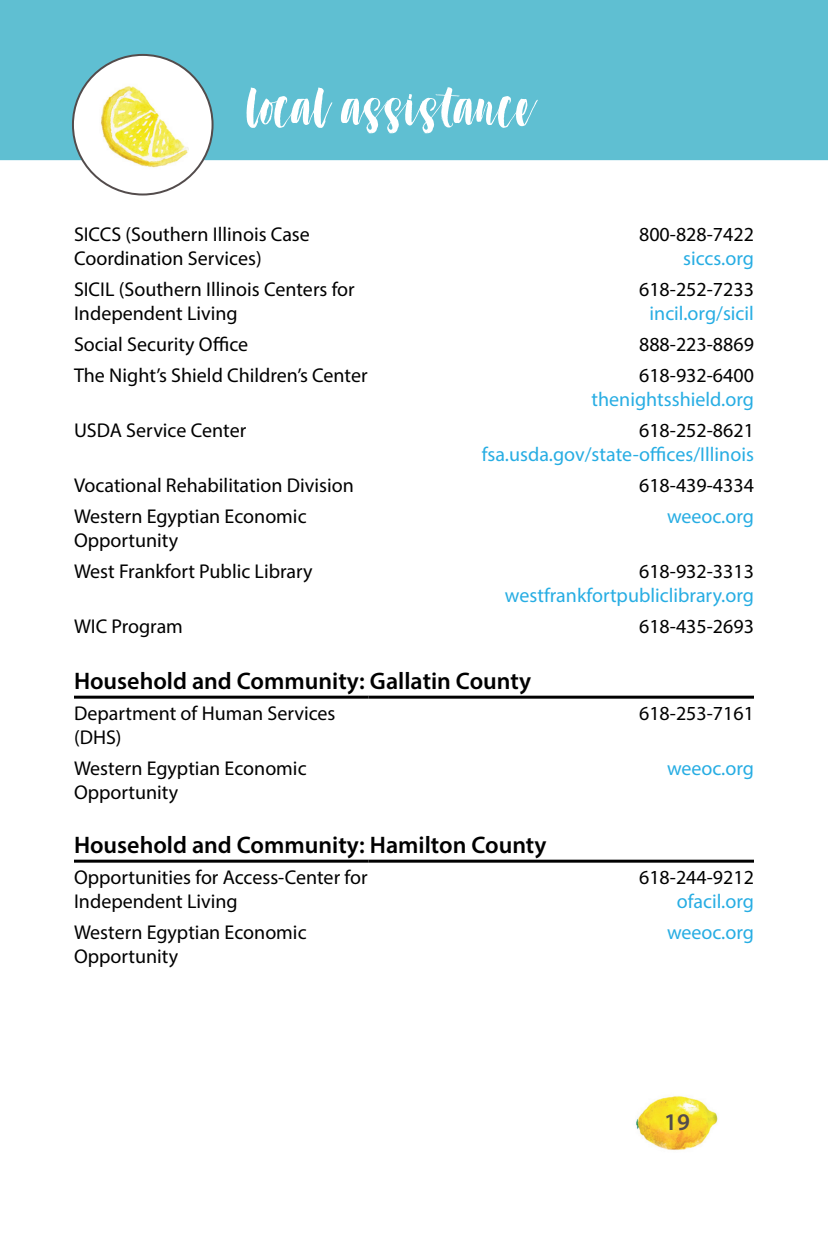
<style>
.page{position:relative;width:828px;height:1260px;background:#fff}
.page>*{position:absolute;margin:0;border:0;box-sizing:border-box;transform-origin:0 0}
.t1{font:60px "Dont Click Me DEMO";color:#fff}
.t2{font:600 24px "Myriad Pro";color:#000}
.t3{font:600 24px "Myriad Pro";color:#534c4c}
.t4{font:20px/24px "Myriad Pro";color:#000}
.t5{font:20px "Myriad Pro";color:#27ade3}
.s1{color:#27ade3}
</style>
<div class="page">
<img style="left:636px;top:1096px;width:82px;height:54px">
<hr style="left:74px;top:696px;width:295px;height:3px;background:#000">
<hr style="left:369px;top:696px;width:385px;height:3px;background:#000">
<hr style="left:74px;top:860px;width:295px;height:3px;background:#000">
<hr style="left:369px;top:860px;width:385px;height:3px;background:#000">
<div style="left:1px;top:1px;width:826px;height:158px;background:#5fbfd2"></div>
<div style="left:0;top:0;width:828px;height:160px;border:2px solid #5fbfd2"></div>
<div style="left:73px;top:55px;width:140px;height:140px;background:#fff;border-radius:50%"></div>
<img style="left:101px;top:86px;width:88px;height:82px">
<svg style="left:0;top:0;width:1px;height:160px"></svg>
<p class="t1" style="left:246px;top:84px;width:288px">local assistance</p>
<p class="t4" style="left:74px;top:222px;width:237px">SICCS (Southern Illinois Case<br>Coordination Services)</p>
<p class="t4" style="left:639px;top:222px;width:116px">800-828-7422</p>
<p class="t5" style="left:683px;top:246px;width:72px">siccs.org</p>
<p class="t4" style="left:74px;top:277px;width:282px">SICIL (Southern Illinois Centers for<br>Independent Living</p>
<p class="t4" style="left:639px;top:277px;width:116px">618-252-7233</p>
<p class="t5" style="left:650px;top:301px;width:106px">incil.org/sicil</p>
<p class="t4" style="left:74px;top:332px;width:176px">Social Security Office</p>
<p class="t4" style="left:639px;top:332px;width:116px">888-223-8869</p>
<p class="t4" style="left:74px;top:363px;width:295px">The Night’s Shield Children’s Center</p>
<p class="t4" style="left:639px;top:363px;width:116px">618-932-6400</p>
<p class="t5" style="left:592px;top:387px;width:164px">thenightsshield.org</p>
<p class="t4" style="left:74px;top:418px;width:174px">USDA Service Center</p>
<p class="t4" style="left:639px;top:418px;width:116px">618-252-8621</p>
<p class="t5" style="left:482px;top:442px;width:274px">fsa.usda.gov/state-offices/Illinois</p>
<p class="t4" style="left:74px;top:473px;width:281px">Vocational Rehabilitation Division</p>
<p class="t4" style="left:639px;top:473px;width:116px">618-439-4334</p>
<p class="t4" style="left:74px;top:504px;width:234px">Western Egyptian Economic<br>Opportunity</p>
<p class="t5" style="left:667px;top:504px;width:88px">weeoc.org</p>
<p class="t4" style="left:74px;top:559px;width:240px">West Frankfort Public Library</p>
<p class="t4" style="left:639px;top:559px;width:116px">618-932-3313</p>
<p class="t5" style="left:505px;top:583px;width:251px">westfrankfortpubliclibrary.org</p>
<p class="t4" style="left:74px;top:614px;width:110px">WIC Program</p>
<p class="t4" style="left:639px;top:614px;width:116px">618-435-2693</p>
<p class="t2" style="left:74px;top:666px;width:459px">Household and Community: Gallatin County</p>
<p class="t4" style="left:74px;top:701px;width:263px">Department of Human Services (DHS)</p>
<p class="t4" style="left:639px;top:701px;width:116px">618-253-7161</p>
<p class="t4" style="left:74px;top:756px;width:234px">Western Egyptian Economic<br>Opportunity</p>
<p class="t5" style="left:667px;top:756px;width:88px">weeoc.org</p>
<p class="t2" style="left:74px;top:830px;width:474px">Household and Community: Hamilton County</p>
<p class="t4" style="left:74px;top:865px;width:295px">Opportunities for Access-Center for<br>Independent Living</p>
<p class="t4" style="left:639px;top:865px;width:116px;text-align:right">618-244-9212 <span class="s1">ofacil.org</span></p>
<p class="t4" style="left:74px;top:920px;width:234px">Western Egyptian Economic<br>Opportunity</p>
<p class="t5" style="left:667px;top:920px;width:88px">weeoc.org</p>
<p class="t3" style="left:664px;top:1106px;width:27px">19</p>
</div>
